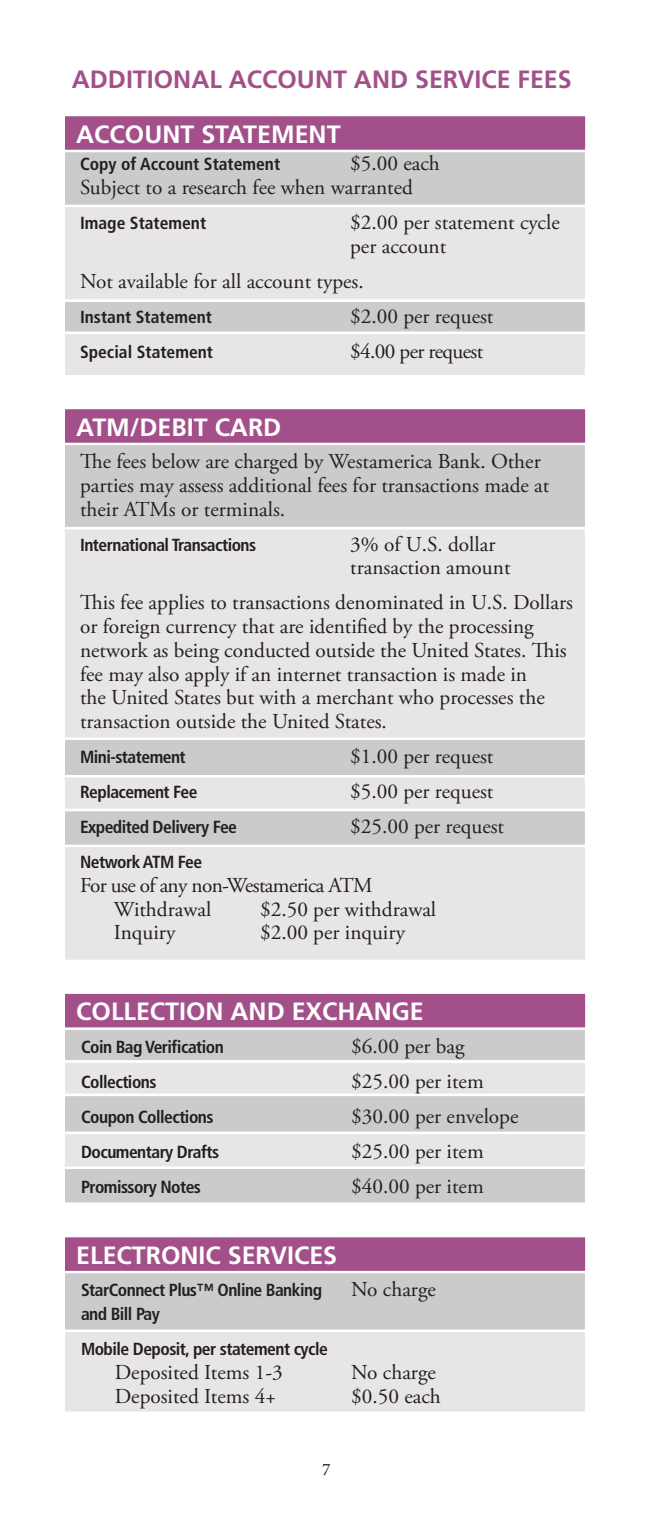
<style>
.page{position:relative;width:653px;height:1530px;background:#fff}
.page>*{position:absolute;margin:0;border:0;box-sizing:border-box;transform-origin:0 0}
.t1{font:700 25px "Frutiger";color:#fff}
.t2{font:700 25px "Frutiger";color:#a3508a}
.t3{font:21.25px/23.8px "Adobe Garamond Pro";color:#231f20}
.t4{font:21.25px "Adobe Garamond Pro";letter-spacing:-.03em;color:#231f20}
.t5{font:700 condensed 17.5px "Frutiger";letter-spacing:-.03em;color:#231f20}
.t6{font:700 condensed 17.5px "Frutiger";color:#231f20}
.t7{font:17.5px "Minion Pro";color:#231f20}
</style>
<div class="page">
<div style="left:62px;top:843px;width:525px;height:119px;background:#e8e6e5;border:2px solid #fff"></div>
<div style="left:62px;top:809px;width:525px;height:38px;background:#cbcbcb;border:2px solid #fff"></div>
<div style="left:62px;top:773px;width:525px;height:38px;background:#e8e6e5;border:2px solid #fff"></div>
<div style="left:62px;top:737px;width:525px;height:41px;background:#cbcbcb;border:2px solid #fff"></div>
<div style="left:62px;top:524px;width:525px;height:216px;background:#e8e6e5;border:2px solid #fff"></div>
<div style="left:62px;top:204px;width:525px;height:98px;background:#e8e6e5;border:2px solid #fff"></div>
<div style="left:62px;top:144px;width:525px;height:63px;background:#cbcbcb;border:2px solid #fff"></div>
<div style="left:62px;top:330px;width:525px;height:48px;background:#e8e6e5;border:2px solid #fff"></div>
<div style="left:62px;top:442px;width:525px;height:87px;background:#cbcbcb;border:2px solid #fff"></div>
<div style="left:62px;top:300px;width:525px;height:34px;background:#cbcbcb;border:2px solid #fff"></div>
<div style="left:64px;top:115px;width:522px;height:36px;background:#a3508a"></div>
<div style="left:62px;top:114px;width:525px;height:38px;border:2px solid #fff"></div>
<div style="left:64px;top:408px;width:522px;height:36px;background:#a3508a"></div>
<div style="left:62px;top:407px;width:525px;height:38px;border:2px solid #fff"></div>
<div style="left:62px;top:1167px;width:525px;height:38px;background:#cbcbcb;border:2px solid #fff"></div>
<div style="left:62px;top:1131px;width:525px;height:38px;background:#e8e6e5;border:2px solid #fff"></div>
<div style="left:62px;top:1094px;width:525px;height:40px;background:#cbcbcb;border:2px solid #fff"></div>
<div style="left:62px;top:1060px;width:525px;height:36px;background:#e8e6e5;border:2px solid #fff"></div>
<div style="left:62px;top:1027px;width:525px;height:36px;background:#cbcbcb;border:2px solid #fff"></div>
<div style="left:64px;top:993px;width:522px;height:36px;background:#a3508a"></div>
<div style="left:62px;top:991px;width:525px;height:39px;border:2px solid #fff"></div>
<div style="left:62px;top:1307px;width:525px;height:107px;background:#e8e6e5;border:2px solid #fff"></div>
<div style="left:62px;top:1270px;width:525px;height:62px;background:#cbcbcb;border:2px solid #fff"></div>
<div style="left:64px;top:1236px;width:522px;height:36px;background:#a3508a"></div>
<div style="left:62px;top:1235px;width:525px;height:38px;border:2px solid #fff"></div>
<p class="t2" style="left:72px;top:65px;width:501px">ADDITIONAL ACCOUNT AND SERVICE FEES</p>
<p class="t1" style="left:76px;top:119px;width:266px">ACCOUNT STATEMENT</p>
<p class="t3" style="left:80px;top:152px;width:361px;text-indent:270px">$5.00 each<br>Subject to a research fee when warranted</p>
<p class="t6" style="left:80px;top:212px;width:128px">Image Statement</p>
<p class="t3" style="left:350px;top:211px;width:211px">$2.00 per statement cycle per account</p>
<p class="t3" style="left:80px;top:270px;width:285px">Not available for all account types.</p>
<p class="t6" style="left:80px;top:306px;width:133px">Instant Statement</p>
<p class="t3" style="left:350px;top:305px;width:145px">$2.00 per request</p>
<p class="t6" style="left:80px;top:341px;width:134px">Special Statement</p>
<p class="t4" style="left:350px;top:338px;width:134px">$4.00 per request</p>
<p class="t6" style="left:80px;top:154px;width:202px">Copy of Account Statement</p>
<p class="t1" style="left:76px;top:412px;width:206px">ATM/DEBIT CARD</p>
<p class="t3" style="left:80px;top:450px;width:471px">The fees below are charged by Westamerica Bank. Other parties may assess additional fees for transactions made at their ATMs or terminals.</p>
<p class="t5" style="left:80px;top:534px;width:178px">International Transactions</p>
<p class="t3" style="left:350px;top:533px;width:162px">3% of U.S. dollar transaction amount</p>
<p class="t3" style="left:80px;top:592px;width:494px">This fee applies to transactions denominated in U.S. Dollars or foreign currency that are identified by the processing network as being conducted outside the United States. This fee may also apply if an internet transaction is made in<br>the United States but with a merchant who processes the transaction outside the United States.</p>
<p class="t5" style="left:80px;top:747px;width:107px">Mini-statement</p>
<p class="t3" style="left:350px;top:745px;width:145px">$1.00 per request</p>
<p class="t5" style="left:80px;top:782px;width:119px">Replacement Fee</p>
<p class="t3" style="left:350px;top:780px;width:145px">$5.00 per request</p>
<p class="t5" style="left:80px;top:817px;width:158px">Expedited Delivery Fee</p>
<p class="t3" style="left:350px;top:815px;width:155px">$25.00 per request</p>
<p class="t5" style="left:80px;top:852px;width:124px">Network ATM Fee</p>
<p class="t4" style="left:80px;top:872px;width:294px">For use of any non-Westamerica ATM</p>
<p class="t3" style="left:114px;top:898px;width:99px">Withdrawal</p>
<p class="t3" style="left:260px;top:898px;width:177px">$2.50 per withdrawal</p>
<p class="t3" style="left:114px;top:922px;width:63px">Inquiry</p>
<p class="t3" style="left:260px;top:922px;width:146px">$2.00 per inquiry</p>
<p class="t1" style="left:76px;top:997px;width:349px">COLLECTION AND EXCHANGE</p>
<p class="t5" style="left:81px;top:1036px;width:144px">Coin Bag Verification</p>
<p class="t3" style="left:351px;top:1035px;width:115px">$6.00 per bag</p>
<p class="t5" style="left:81px;top:1071px;width:77px">Collections</p>
<p class="t3" style="left:351px;top:1070px;width:134px">$25.00 per item</p>
<p class="t5" style="left:81px;top:1106px;width:134px">Coupon Collections</p>
<p class="t3" style="left:351px;top:1105px;width:169px">$30.00 per envelope</p>
<p class="t5" style="left:81px;top:1141px;width:140px">Documentary Drafts</p>
<p class="t3" style="left:351px;top:1140px;width:134px">$25.00 per item</p>
<p class="t5" style="left:81px;top:1176px;width:121px">Promissory Notes</p>
<p class="t3" style="left:351px;top:1175px;width:134px">$40.00 per item</p>
<p class="t1" style="left:76px;top:1240px;width:262px">ELECTRONIC SERVICES</p>
<p class="t5" style="left:81px;top:1280px;width:242px">StarConnect Plus™ Online Banking</p>
<p class="t3" style="left:351px;top:1278px;width:86px">No charge</p>
<p class="t5" style="left:81px;top:1304px;width:80px">and Bill Pay</p>
<p class="t5" style="left:81px;top:1339px;width:248px">Mobile Deposit, per statement cycle</p>
<p class="t3" style="left:115px;top:1361px;width:169px">Deposited Items 1-3</p>
<p class="t3" style="left:351px;top:1361px;width:86px">No charge</p>
<p class="t3" style="left:115px;top:1385px;width:163px">Deposited Items 4+</p>
<p class="t3" style="left:351px;top:1385px;width:91px">$0.50 each</p>
<p class="t7" style="left:322px;top:1458px;width:10px">7</p>
</div>
